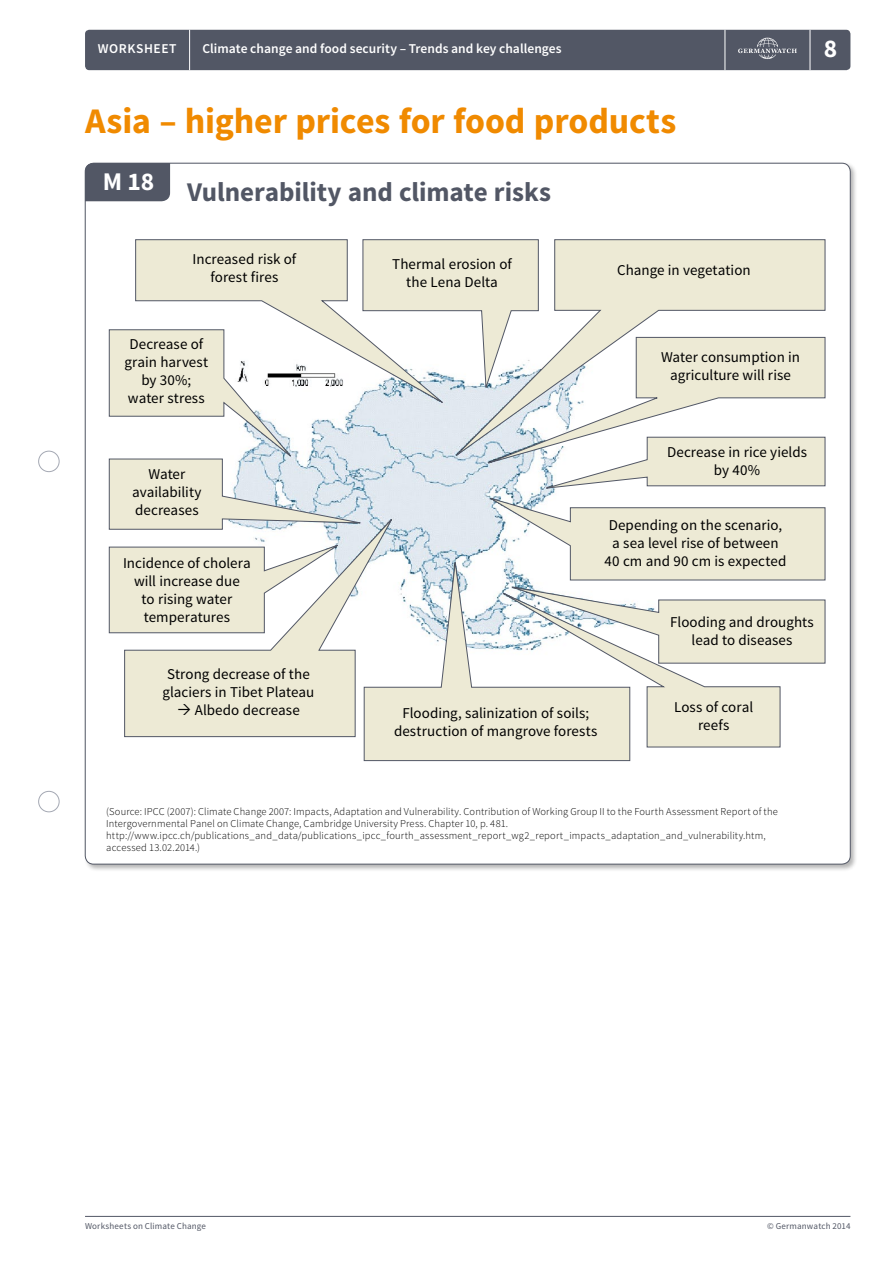
<style>
.page{position:relative;width:893px;height:1263px;background:#fff}
.page>*{position:absolute;margin:0;border:0;box-sizing:border-box;transform-origin:0 0}
.Zwischenüberschrift{font:700 36px "Source Sans Pro";letter-spacing:-.005em;color:#f08a00}
.Zwischenüberschrift-2{font:700 27px "Source Sans Pro";letter-spacing:-.005em;color:#525765}
.t1{font:700 25.5px "Source Sans Pro";color:#fff}
.t2{font:15px/18px "Source Sans Pro";letter-spacing:.005em;color:#000;text-align:center}
.t3{font:600 13.5px "Source Sans Pro";letter-spacing:.005em;color:#fff}
.t4{font:600 13.5px "Source Sans Pro";letter-spacing:.04em;color:#fff}
.t5{font:300 10.5px/12px "Source Sans Pro";letter-spacing:.015em;color:#000}
.t6{font:9px "Source Sans Pro";letter-spacing:.02em;color:#525765}
</style>
<div class="page">
<div style="left:84px;top:161px;width:774px;height:711px;background:#000;opacity:.3"></div>
<div style="left:85px;top:163px;width:765px;height:701px;background:#fff;border-radius:9px"></div>
<div style="left:85px;top:30px;width:765px;height:40px;background:#525765;border-radius:4px"></div>
<svg style="left:738px;top:38px;width:59px;height:21px"></svg>
<svg style="left:363px;top:747px;width:267px;height:14px;background:#e2dfcd"></svg>
<div style="left:38px;top:451px;width:22px;height:21px;border:1px solid #a4a8b3;border-radius:50%"></div>
<div style="left:38px;top:791px;width:22px;height:21px;border:1px solid #a4a8b3;border-radius:50%"></div>
<div style="left:85px;top:163px;width:85px;height:38px;background:#525765"></div>
<hr style="left:810px;top:30px;width:1px;height:40px;background:#fff">
<hr style="left:725px;top:30px;width:1px;height:40px;background:#fff">
<hr style="left:189px;top:30px;width:1px;height:40px;background:#fff">
<hr style="left:85px;top:1216px;width:765px;height:1px;background:#525765">
<svg style="left:109px;top:239px;width:717px;height:508px"></svg>
<p class="t4" style="left:98px;top:40px;width:80px">WORKSHEET</p>
<p class="t3" style="left:202px;top:40px;width:361px">Climate change and food security – Trends and key challenges</p>
<p class="Zwischenüberschrift" style="left:85px;top:98px;width:593px">Asia – higher prices for food products</p>
<h1 class="t1" style="left:103px;top:165px;width:53px">M 18</h1>
<p class="Zwischenüberschrift-2" style="left:187px;top:175px;width:365px">Vulnerability and climate risks</p>
<p class="t2" style="left:193px;top:250px;width:105px">Increased risk of</p>
<p class="t2" style="left:210px;top:268px;width:69px">forest fires</p>
<p class="t2" style="left:617px;top:261px;width:135px">Change in vegetation</p>
<p class="t2" style="left:392px;top:255px;width:121px">Thermal erosion of the Lena Delta</p>
<p class="t1" style="left:824px;top:32px;width:15px">8</p>
<p class="t2" style="left:124px;top:336px;width:85px">Decrease of grain harvest by 30%; water stress</p>
<p class="t2" style="left:132px;top:466px;width:71px">Water availability decreases</p>
<p class="t2" style="left:123px;top:554px;width:129px">Incidence of cholera</p>
<p class="t2" style="left:134px;top:572px;width:107px">will increase due</p>
<p class="t2" style="left:142px;top:590px;width:92px">to rising water</p>
<p class="t2" style="left:144px;top:608px;width:88px">temperatures</p>
<p class="t2" style="left:661px;top:348px;width:141px">Water consumption in</p>
<p class="t2" style="left:670px;top:366px;width:122px">agriculture will rise</p>
<p class="t2" style="left:667px;top:443px;width:141px">Decrease in rice yields by 40%</p>
<p class="t2" style="left:609px;top:516px;width:175px">Depending on the scenario,</p>
<p class="t2" style="left:612px;top:534px;width:168px">a sea level rise of between</p>
<p class="t2" style="left:604px;top:552px;width:183px">40 cm and 90 cm is expected</p>
<p class="t2" style="left:670px;top:613px;width:145px">Flooding and droughts lead to diseases</p>
<p class="t2" style="left:167px;top:665px;width:144px">Strong decrease of the</p>
<p class="t2" style="left:163px;top:683px;width:153px">glaciers in Tibet Plateau</p>
<p class="t2" style="left:195px;top:701px;width:107px">Albedo decrease</p>
<p class="t2" style="left:674px;top:698px;width:81px">Loss of coral reefs</p>
<p class="t2" style="left:402px;top:704px;width:188px">Flooding, salinization of soils;</p>
<p class="t2" style="left:394px;top:722px;width:205px">destruction of mangrove forests</p>
<p class="t5" style="left:106px;top:806px;width:673px">(Source: IPCC (2007): Climate Change 2007: Impacts, Adaptation and Vulnerability. Contribution of Working Group II to the Fourth Assessment Report of the<br>Intergovernmental Panel on Climate Change, Cambridge University Press. Chapter 10, p. 481. http://www.ipcc.ch/publications_and_data/publications_ipcc_fourth_assessment_report_wg2_report_impacts_adaptation_and_vulnerability.htm,</p>
<p class="t5" style="left:106px;top:842px;width:95px">accessed 13.02.2014.)</p>
<p class="t6" style="left:85px;top:1220px;width:123px">Worksheets on Climate Change</p>
<p class="t6" style="left:767px;top:1220px;width:85px">© Germanwatch 2014</p>
</div>
